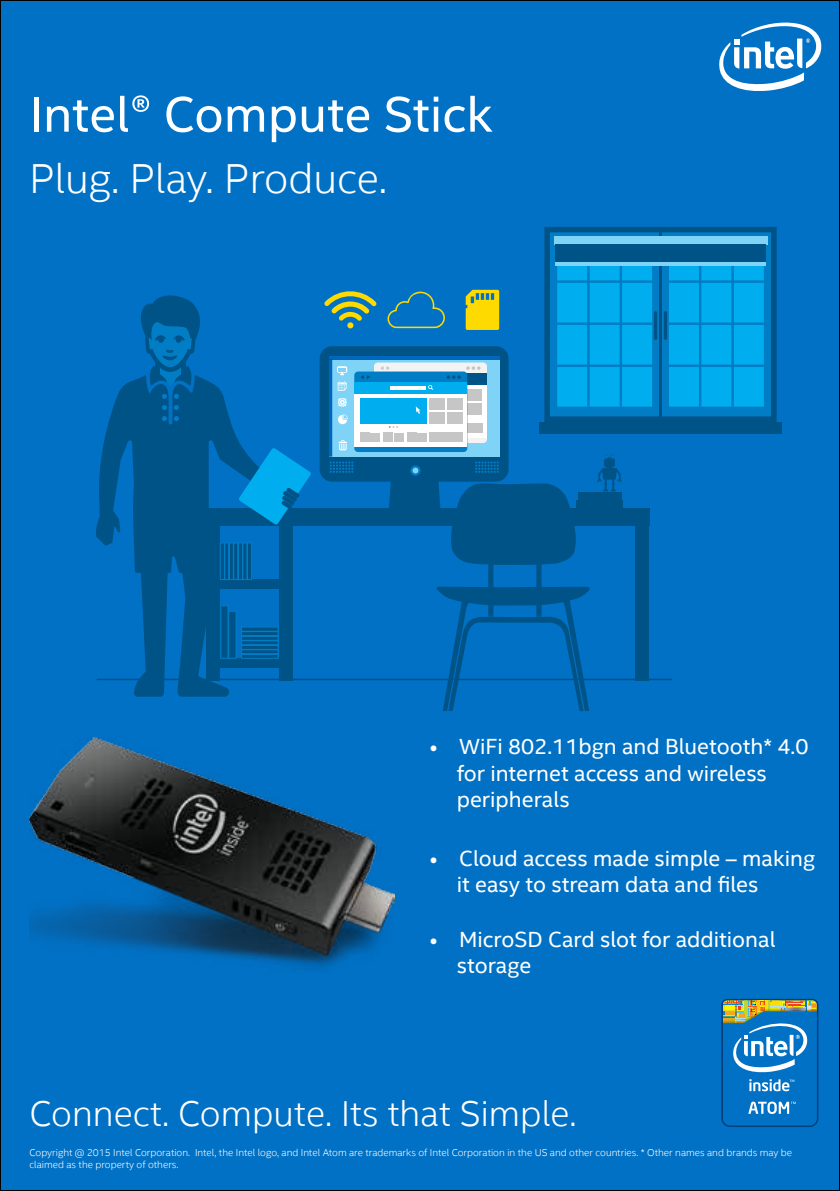
<style>
.page{position:relative;width:840px;height:1191px;background:#fff}
.page>*{position:absolute;margin:0;border:0;box-sizing:border-box;transform-origin:0 0}
.t1{font:50px "Intel Clear";color:#fff}
.t2{font:300 42px "Intel Clear";color:#fff}
.t3{font:300 36px "Intel Clear";color:#fff}
.t4{font:22px/26.4px "Intel Clear";color:#fff}
.t5{font:300 10px/12px "Intel Clear";color:#fff}
</style>
<div class="page">
<div style="left:0;top:0;width:839px;height:1191px;background:#0171c5"></div>
<img style="left:29px;top:737px;width:365px;height:231px">
<div style="left:279px;top:514px;width:14px;height:166px;background:#005387"></div>
<div style="left:213px;top:580px;width:73px;height:9px;background:#005387"></div>
<div style="left:213px;top:658px;width:73px;height:10px;background:#005387"></div>
<div style="left:241px;top:631px;width:37px;height:5px;background:#005387"></div>
<div style="left:241px;top:640px;width:37px;height:5px;background:#005387"></div>
<hr style="left:241px;top:650px;width:37px;height:4px;background:#005387">
<div style="left:241px;top:636px;width:37px;height:4px;border:1px solid #007dc5"></div>
<div style="left:241px;top:631px;width:37px;height:5px;border:1px solid #007dc5"></div>
<div style="left:241px;top:627px;width:37px;height:4px;border:1px solid #007dc5"></div>
<div style="left:241px;top:640px;width:37px;height:5px;border:1px solid #007dc5"></div>
<div style="left:241px;top:645px;width:37px;height:4px;border:1px solid #007dc5"></div>
<div style="left:241px;top:649px;width:37px;height:5px;border:1px solid #007dc5"></div>
<div style="left:241px;top:654px;width:37px;height:4px;border:1px solid #007dc5"></div>
<hr style="left:96px;top:678px;width:575px;height:2px;background:#005387">
<svg style="left:544px;top:227px;width:232px;height:195px;fill:#005387"></svg>
<div style="left:539px;top:422px;width:242px;height:11px;background:#005387"></div>
<svg style="left:96px;top:378px;width:179px;height:318px;fill:#005387"></svg>
<svg style="left:140px;top:681px;width:21px;height:3px"></svg>
<svg style="left:162px;top:416px;width:5px;height:5px"></svg>
<svg style="left:162px;top:405px;width:5px;height:5px"></svg>
<svg style="left:174px;top:416px;width:5px;height:5px"></svg>
<svg style="left:139px;top:295px;width:62px;height:92px"></svg>
<svg style="left:174px;top:405px;width:5px;height:5px"></svg>
<svg style="left:238px;top:448px;width:73px;height:77px"></svg>
<svg style="left:162px;top:394px;width:5px;height:5px"></svg>
<svg style="left:174px;top:394px;width:5px;height:5px"></svg>
<svg style="left:319px;top:232px;width:451px;height:479px"></svg>
<svg style="left:719px;top:22px;width:103px;height:69px"></svg>
<svg style="left:721px;top:998px;width:97px;height:129px"></svg>
<h1 class="t1" style="left:29px;top:84px;width:464px">Intel® Compute Stick</h1>
<h2 class="t2" style="left:29px;top:153px;width:359px">Plug. Play. Produce.</h2>
<h3 class="t4" style="left:456px;top:733px;width:353px;text-indent:-27px">• WiFi 802.11bgn and Bluetooth* 4.0 for internet access and wireless peripherals</h3>
<h3 class="t4" style="left:456px;top:845px;width:359px;text-indent:-27px">• Cloud access made simple – making it easy to stream data and files</h3>
<h3 class="t4" style="left:456px;top:926px;width:320px;text-indent:-27px">• MicroSD Card slot for additional storage</h3>
<h3 class="t3" style="left:29px;top:1092px;width:548px">Connect. Compute. Its that Simple.</h3>
<p class="t5" style="left:29px;top:1146px;width:763px">Copyright @ 2015 Intel Corporation. Intel, the Intel logo, and Intel Atom are trademarks of Intel Corporation in the US and other countries. * Other names and brands may be claimed as the property of others.</p>
</div>
